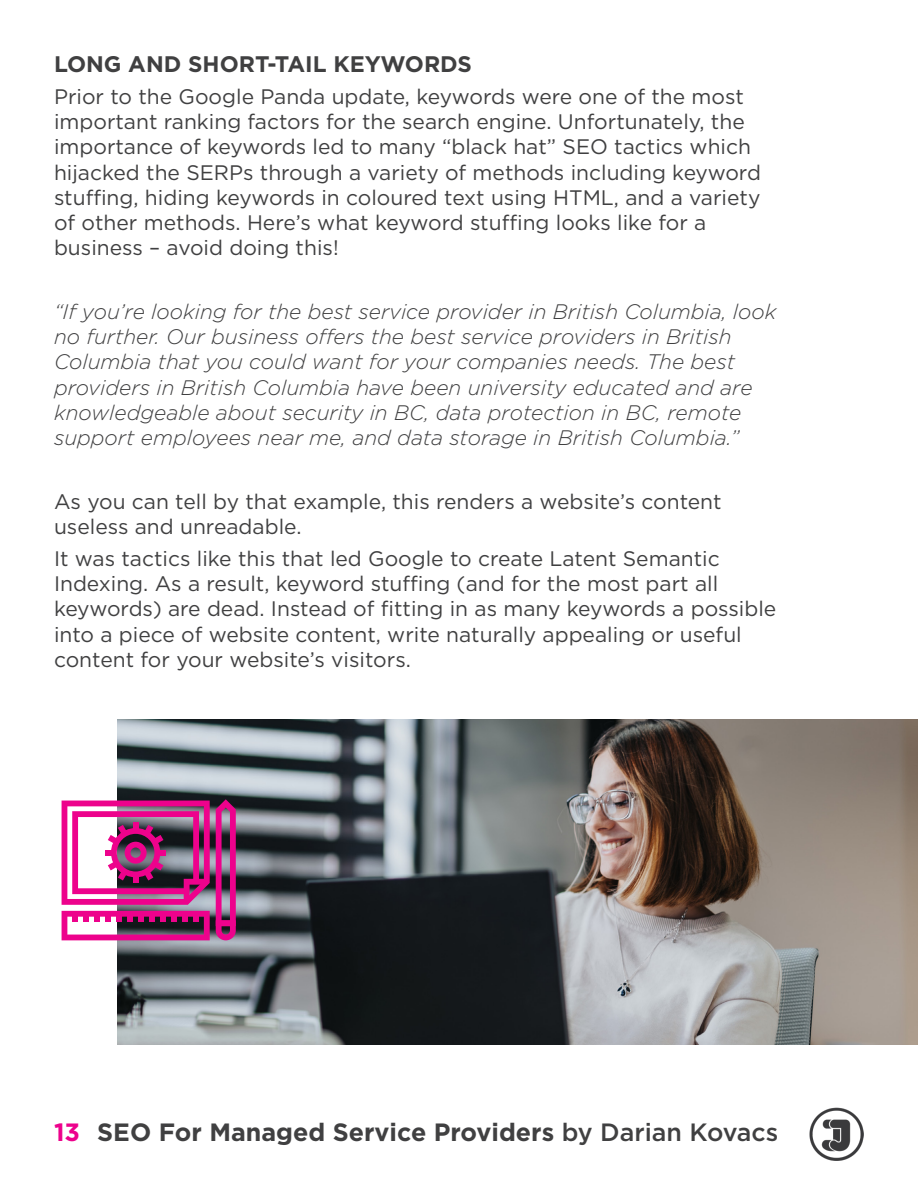
<style>
.page{position:relative;width:918px;height:1188px;background:#fff}
.page>*{position:absolute;margin:0;border:0;box-sizing:border-box;transform-origin:0 0}
.t1{font:700 25.05px "Gotham";color:#404041}
.t2{font:700 22.5px "Gotham";color:#404041}
.t3{font:21px/25.2px "Gotham";color:#404041}
.t4{font:italic 300 21px/25.2px "Gotham";color:#404041}
.s1{color:#ed028c}
.s2{font-weight:500}
</style>
<div class="page">
<img style="left:810px;top:1107px;width:54px;height:54px">
<img style="left:118px;top:719px;width:800px;height:325px">
<svg style="left:62px;top:801px;width:148px;height:104px"></svg>
<svg style="left:62px;top:911px;width:148px;height:29px"></svg>
<svg style="left:216px;top:799px;width:20px;height:141px;background:#b0297d"></svg>
<p class="t2" style="left:54px;top:49px;width:420px">LONG AND SHORT-TAIL KEYWORDS</p>
<p class="t3" style="left:54px;top:83px;width:708px">Prior to the Google Panda update, keywords were one of the most important ranking factors for the search engine. Unfortunately, the importance of keywords led to many “black hat” SEO tactics which hijacked the SERPs through a variety of methods including keyword stuffing, hiding keywords in coloured text using HTML, and a variety of other methods. Here’s what keyword stuffing looks like for a business – avoid doing this!</p>
<p class="t4" style="left:54px;top:298px;width:724px">“If you’re looking for the best service provider in British Columbia, look no further. Our business offers the best service providers in British Columbia that you could want for your companies needs. The best providers in British Columbia have been university educated and are knowledgeable about security in BC, data protection in BC, remote support employees near me, and data storage in British Columbia.”</p>
<p class="t3" style="left:54px;top:488px;width:669px">As you can tell by that example, this renders a website’s content useless and unreadable.</p>
<p class="t3" style="left:54px;top:546px;width:724px">It was tactics like this that led Google to create Latent Semantic Indexing. As a result, keyword stuffing (and for the most part all keywords) are dead. Instead of fitting in as many keywords a possible into a piece of website content, write naturally appealing or useful content for your website’s visitors.</p>
<p class="t1" style="left:54px;top:1115px;width:726px"><span class="s1">13</span> SEO For Managed Service Providers <span class="s2">by Darian Kovacs</span></p>
</div>
